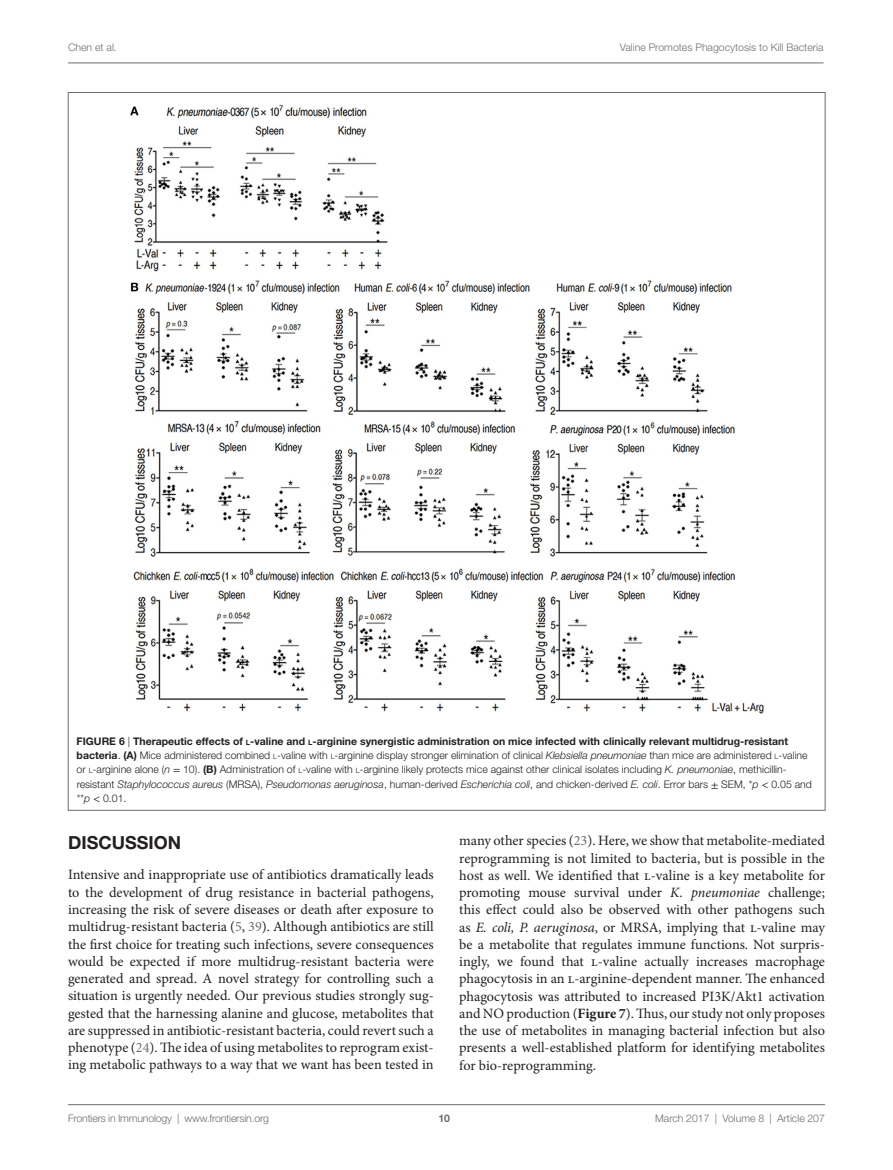
<style>
.page{position:relative;width:893px;height:1170px;background:#fff}
.page>*{position:absolute;margin:0;border:0;box-sizing:border-box;transform-origin:0 0}
.t1{font:700 18px "Helvetica Neue LT Std";color:#231f20}
.t2{font:14.25px/17.2px "Minion Pro";color:#231f20;text-align:justify}
.t3{font:300 10.5px/14.2px "Helvetica Neue LT Std";color:#231f20}
.t4{font:300 10.5px "Helvetica Neue LT Std";color:#6c6d70}
.t5{font:700 10.5px "Helvetica Neue LT Std";color:#6c6d70}
.s1{font-weight:700}
.s2{font-weight:700;font-size:7.35px}
.s3{font-size:7.35px}
.s4{font-style:italic}
.s5{font-family:"STIX General";font-weight:400}
.s6{color:#6c6d70}
</style>
<div class="page">
<img style="left:130px;top:104px;width:634px;height:610px">
<hr style="left:68px;top:63px;width:756px;height:1px;background:#6c6d70">
<hr style="left:68px;top:1104px;width:757px;height:1px;background:#6c6d70">
<p class="t4" style="left:68px;top:41px;width:50px">Chen et al.</p>
<p class="t4" style="left:620px;top:41px;width:205px">Valine Promotes Phagocytosis to Kill Bacteria</p>
<p class="t3" style="left:77px;top:733px;width:737px"><span class="s1">FIG URE 6</span> | <span class="s1">Therapeutic effects of</span> <span class="s2">l</span><span class="s1">-valine and</span> <span class="s2">l</span><span class="s1">-arginine synergistic administration on mice infected with clinically relevant multidrug-resistant bacteria</span>. <span class="s1">(A)</span> Mice administered combined <span class="s3">l</span>-valine with <span class="s3">l</span>-arginine display stronger elimination of clinical <span class="s4">Klebsiella pneumoniae</span> than mice are administered <span class="s3">l</span>-valine or <span class="s3">l</span>-arginine alone (<span class="s4">n</span> <span class="s5">=</span> 10). <span class="s1">(B)</span> Administration of <span class="s3">l</span>-valine with <span class="s3">l</span>-arginine likely protects mice against other clinical isolates including <span class="s4">K. pneumoniae</span>, methicillin&shy;resistant <span class="s4">Staphylococcus aureus</span> (MRSA), <span class="s4">Pseudomonas aeruginosa</span>, human-derived <span class="s4">Escherichia coli</span>, and chicken-derived <span class="s4">E. coli</span>. Error bars <span class="s5">±</span> SEM, *<span class="s4">p</span> <span class="s5">&lt;</span> 0.05 and **<span class="s4">p</span> <span class="s5">&lt;</span> 0.01.</p>
<p class="t1" style="left:68px;top:831px;width:112px">DISCUSSION</p>
<p class="t2" style="left:68px;top:866px;width:367px">Intensive and inappropriate use of antibiotics dramatically leads to the development of drug resistance in bacterial pathogens, increasing the risk of severe diseases or death after exposure to multidrug-resistant bacteria (<span class="s6">5</span>, <span class="s6">39</span>). Although antibiotics are still the first choice for treating such infections, severe consequences would be expected if more multidrug-resistant bacteria were generated and spread. A novel strategy for controlling such a situation is urgently needed. Our previous studies strongly sug&shy;gested that the harnessing alanine and glucose, metabolites that are suppressed in antibiotic-resistant bacteria, could revert such a phenotype (<span class="s6">24</span>). The idea of using metabolites to reprogram exist&shy;ing metabolic pathways to a way that we want has been tested in</p>
<p class="t2" style="left:459px;top:832px;width:367px">many other species (<span class="s6">23</span>). Here, we show that metabolite-mediated reprogramming is not limited to bacteria, but is possible in the host as well. We identified that l-valine is a key metabolite for promoting mouse survival under <span class="s4">K</span>. <span class="s4">pneumoniae</span> challenge; this effect could also be observed with other pathogens such as <span class="s4">E. coli, P. aeruginosa</span>, or MRSA, implying that l-valine may be a metabolite that regulates immune functions. Not surpris&shy;ingly, we found that l-valine actually increases macrophage phagocytosis in an l-arginine-dependent manner. The enhanced phagocytosis was attributed to increased PI3K/Akt1 activation and NO production (<span class="s1">Figure 7</span>). Thus, our study not only proposes the use of metabolites in managing bacterial infection but also presents a well-established platform for identifying metabolites for bio-reprogramming.</p>
<p class="t4" style="left:68px;top:1111px;width:203px">Frontiers in Immunology | www.frontiersin.org</p>
<p class="t4" style="left:655px;top:1111px;width:171px">March 2017 | Volume 8 | Article 207</p>
<p class="t5" style="left:439px;top:1111px;width:13px">10</p>
</div>
